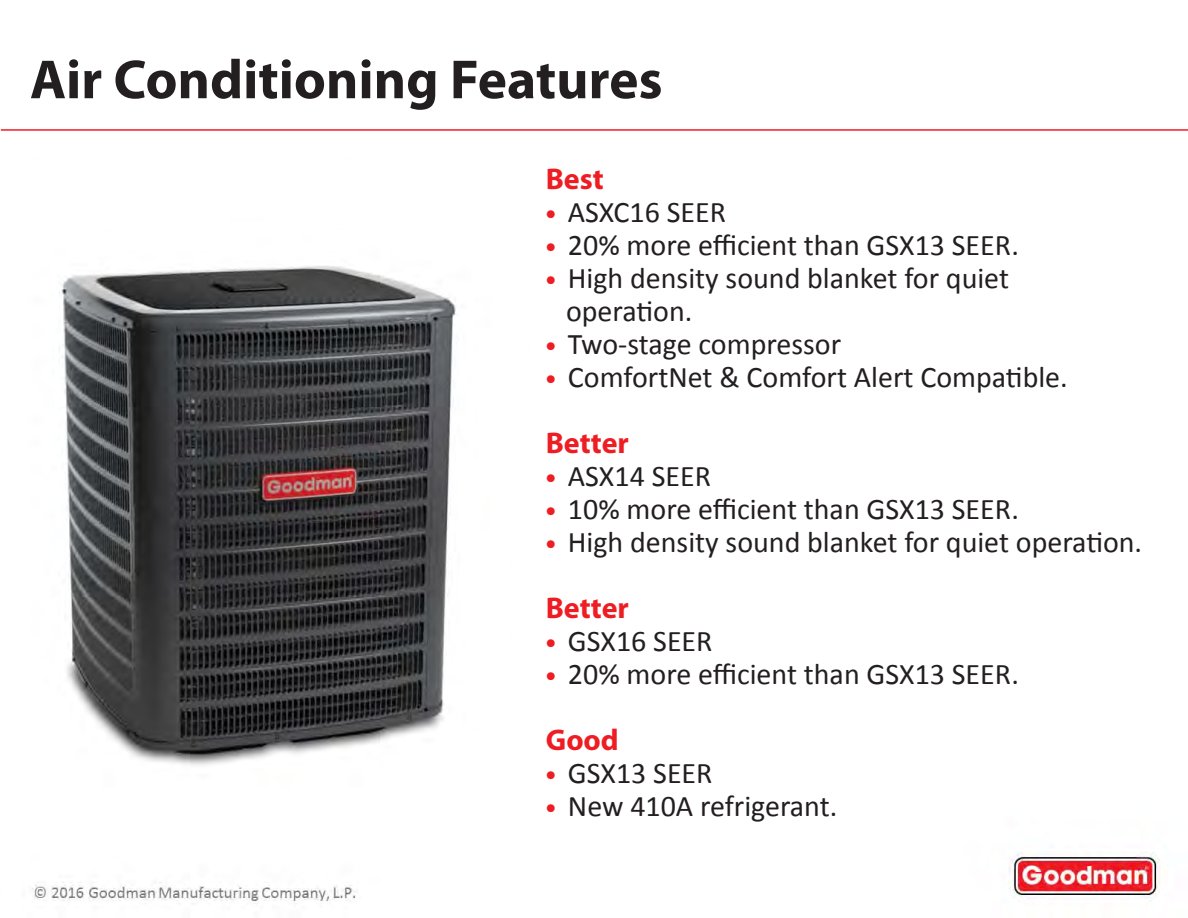
<style>
.page{position:relative;width:1188px;height:918px;background:#fff}
.page>*{position:absolute;margin:0;border:0;box-sizing:border-box;transform-origin:0 0}
.t1{font:700 55.5px "Myriad Pro";color:#231f20}
.t2{font:30px/33px "Calibri";color:#231f20}
.t3{font:700 30px "Myriad Pro";color:#ee1d23}
.s1{font-family:"Myriad Pro";font-weight:700;color:#ee1d23}
</style>
<div class="page">
<img style="left:32px;top:266px;width:1128px;height:638px">
<hr style="left:1px;top:129px;width:1187px;height:2px;background:#ee1d23">
<div style="left:531px;top:158px;width:628px;height:640px;background:#fff"></div>
<h1 class="t1" style="left:30px;top:48px;width:634px">Air Conditioning Features</h1>
<p class="t3" style="left:546px;top:162px;width:60px">Best</p>
<p class="t2" style="left:546px;top:195px;width:182px"><span class="s1">•</span> ASXC16 SEER</p>
<p class="t2" style="left:546px;top:228px;width:475px"><span class="s1">•</span> 20% more efficient than GSX13 SEER.</p>
<p class="t2" style="left:566px;top:261px;width:445px;text-indent:-20px"><span class="s1">•</span> High density sound blanket for quiet operation.</p>
<p class="t2" style="left:546px;top:327px;width:297px"><span class="s1">•</span> Two-stage compressor</p>
<p class="t2" style="left:546px;top:360px;width:524px"><span class="s1">•</span> ComfortNet &amp; Comfort Alert Compatible.</p>
<p class="t3" style="left:546px;top:426px;width:85px">Better</p>
<p class="t2" style="left:546px;top:459px;width:167px"><span class="s1">•</span> ASX14 SEER</p>
<p class="t2" style="left:546px;top:492px;width:475px"><span class="s1">•</span> 10% more efficient than GSX13 SEER.</p>
<p class="t2" style="left:546px;top:525px;width:598px"><span class="s1">•</span> High density sound blanket for quiet operation.</p>
<p class="t3" style="left:546px;top:591px;width:85px">Better</p>
<p class="t2" style="left:546px;top:624px;width:168px"><span class="s1">•</span> GSX16 SEER</p>
<p class="t2" style="left:546px;top:657px;width:475px"><span class="s1">•</span> 20% more efficient than GSX13 SEER.</p>
<p class="t3" style="left:546px;top:723px;width:75px">Good</p>
<p class="t2" style="left:546px;top:756px;width:168px"><span class="s1">•</span> GSX13 SEER</p>
<p class="t2" style="left:546px;top:789px;width:293px"><span class="s1">•</span> New 410A refrigerant.</p>
</div>
